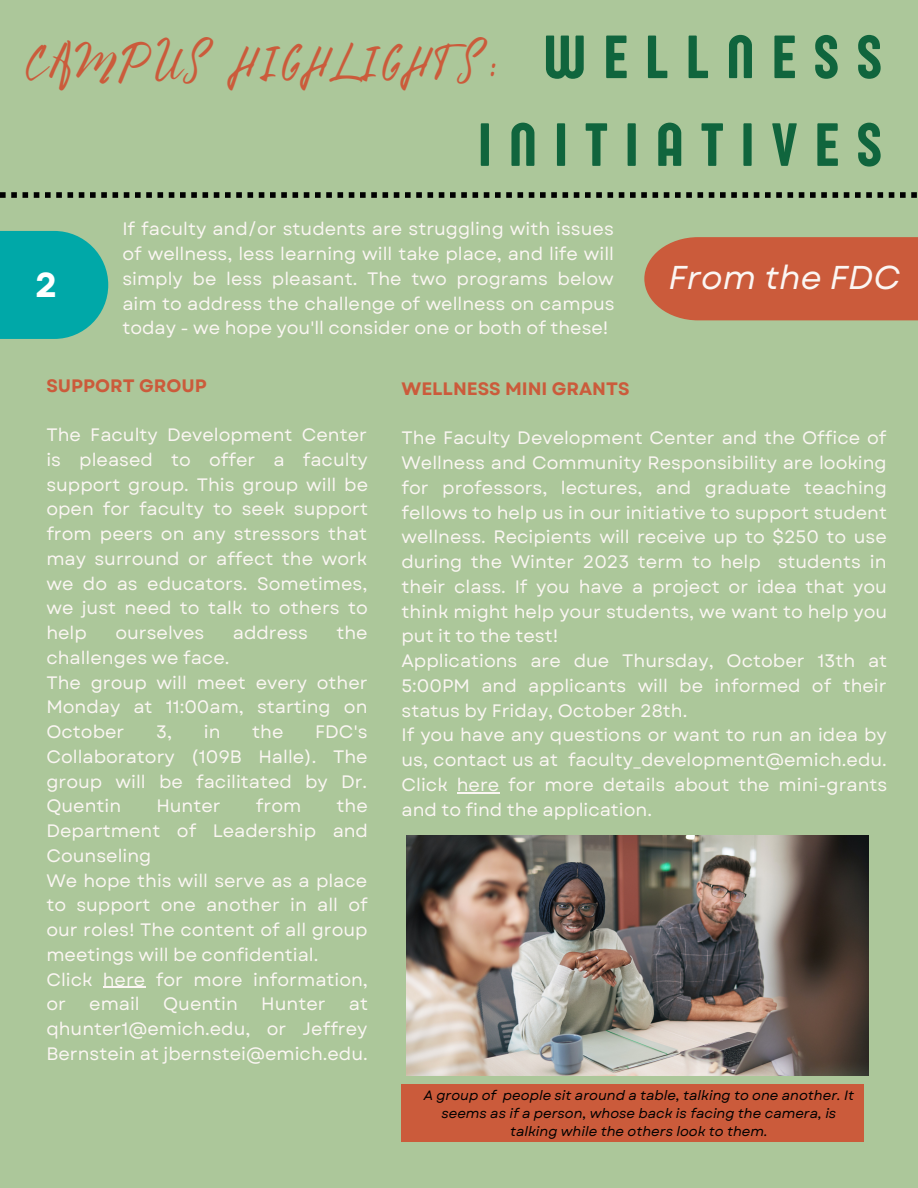
<style>
.page{position:relative;width:918px;height:1188px;background:#acc79a}
.page>*{position:absolute;margin:0;border:0;box-sizing:border-box;transform-origin:0 0}
.t1{font:63px/87.8px "Sugo Pro Display";letter-spacing:.29em;color:#10653d;text-align:right}
.t2{font:48px "Bright Sunshine";letter-spacing:.07em;color:#cb5b3b}
.t3{font:700 34.65px "Garet";color:#fff}
.t4{font:italic 33px "Garet";color:#fbf6f3}
.t5{font:18px/24.8px "Garet";color:#fbf6f3;text-align:justify}
.t6{font:700 18px "Garet";color:#cb5b3b}
.t7{font:italic 13.5px/18px "Garet";color:#000;text-align:center}
</style>
<div class="page">
<svg style="left:0;top:231px;width:108px;height:108px;background:#11aba6"></svg>
<svg style="left:0;top:192px;width:917px;height:6px"></svg>
<div style="left:644px;top:237px;width:274px;height:83px;background:#cb5b3b"></div>
<hr style="left:103px;top:987px;width:42px;height:1px;background:#fbf6f3">
<img style="left:407px;top:836px;width:462px;height:239px">
<div style="left:402px;top:1084px;width:462px;height:58px;background:#cb5b3b"></div>
<hr style="left:457px;top:792px;width:42px;height:1px;background:#fbf6f3">
<h1 class="t1" style="left:479px;top:13px;width:404px">WELLNESS<br>INITIATIVES</h1>
<h2 class="t2" style="left:26px;top:25px;width:473px">CAMPUS HIGHLIGHTS:</h2>
<h3 class="t3" style="left:35px;top:260px;width:24px">2</h3>
<p class="t5" style="left:122px;top:217px;width:494px">If faculty and/or students are struggling with issues of wellness, less learning will take place, and life will simply be less pleasant. The two programs below aim to address the challenge of wellness on campus today - we hope you'll consider one or both of these!</p>
<h3 class="t4" style="left:668px;top:254px;width:233px">From the FDC</h3>
<p class="t6" style="left:46px;top:372px;width:162px">SUPPORT GROUP</p>
<p class="t5" style="left:46px;top:422px;width:323px">The Faculty Development Center is pleased to offer a faculty support group. This group will be open for faculty to seek support from peers on any stressors that may surround or affect the work we do as educators. Sometimes, we just need to talk to others to help</p>
<p class="t5" style="left:115px;top:620px;width:90px">ourselves</p>
<p class="t5" style="left:233px;top:620px;width:77px">address</p>
<p class="t5" style="left:336px;top:620px;width:33px">the</p>
<p class="t5" style="left:46px;top:645px;width:323px;text-align:left">challenges we face.<br>The group will meet every other<br>Monday at 11:00am, starting on<br>October</p>
<p class="t5" style="left:156px;top:719px;width:17px">3,</p>
<p class="t5" style="left:204px;top:719px;width:18px">in</p>
<p class="t5" style="left:252px;top:719px;width:33px">the</p>
<p class="t5" style="left:46px;top:719px;width:323px;text-indent:269px">FDC's Collaboratory (109B Halle). The group will be facilitated by Dr.<br>Quentin</p>
<p class="t5" style="left:156px;top:794px;width:66px">Hunter</p>
<p class="t5" style="left:256px;top:794px;width:47px">from</p>
<p class="t5" style="left:46px;top:794px;width:323px;text-align:left;text-indent:290px">the<br>Department of Leadership and<br>Counseling<br>We hope this will serve as a place to support one another in all of our roles! The content of all group meetings will be confidential.<br>Click here for more information, or</p>
<p class="t5" style="left:89px;top:992px;width:52px">email</p>
<p class="t5" style="left:163px;top:992px;width:76px">Quentin</p>
<p class="t5" style="left:261px;top:992px;width:66px">Hunter</p>
<p class="t5" style="left:46px;top:992px;width:323px;text-indent:303px">at qhunter1@emich.edu, or Jeffrey Bernstein at jbernstei@emich.edu.</p>
<p class="t6" style="left:402px;top:376px;width:230px">WELLNESS MINI GRANTS</p>
<p class="t5" style="left:402px;top:426px;width:487px;text-align:left">The Faculty Development Center and the Office of Wellness and Community Responsibility are looking for professors, lectures, and graduate teaching fellows to help us in our initiative to support student wellness. Recipients will receive up to $250 to use during the Winter 2023 term to help students in their class. If you have a project or idea that you think might help your students, we want to help you put it to the test!<br>Applications are due Thursday, October 13th at 5:00PM and applicants will be informed of their status by Friday, October 28th.<br>If you have any questions or want to run an idea by us, contact us at faculty_development@emich.edu.<br>Click here for more details about the mini-grants and to find the application.</p>
<p class="t7" style="left:424px;top:1086px;width:432px">A group of people sit around a table, talking to one another. It seems as if a person, whose back is facing the camera, is talking while the others look to them.</p>
</div>
